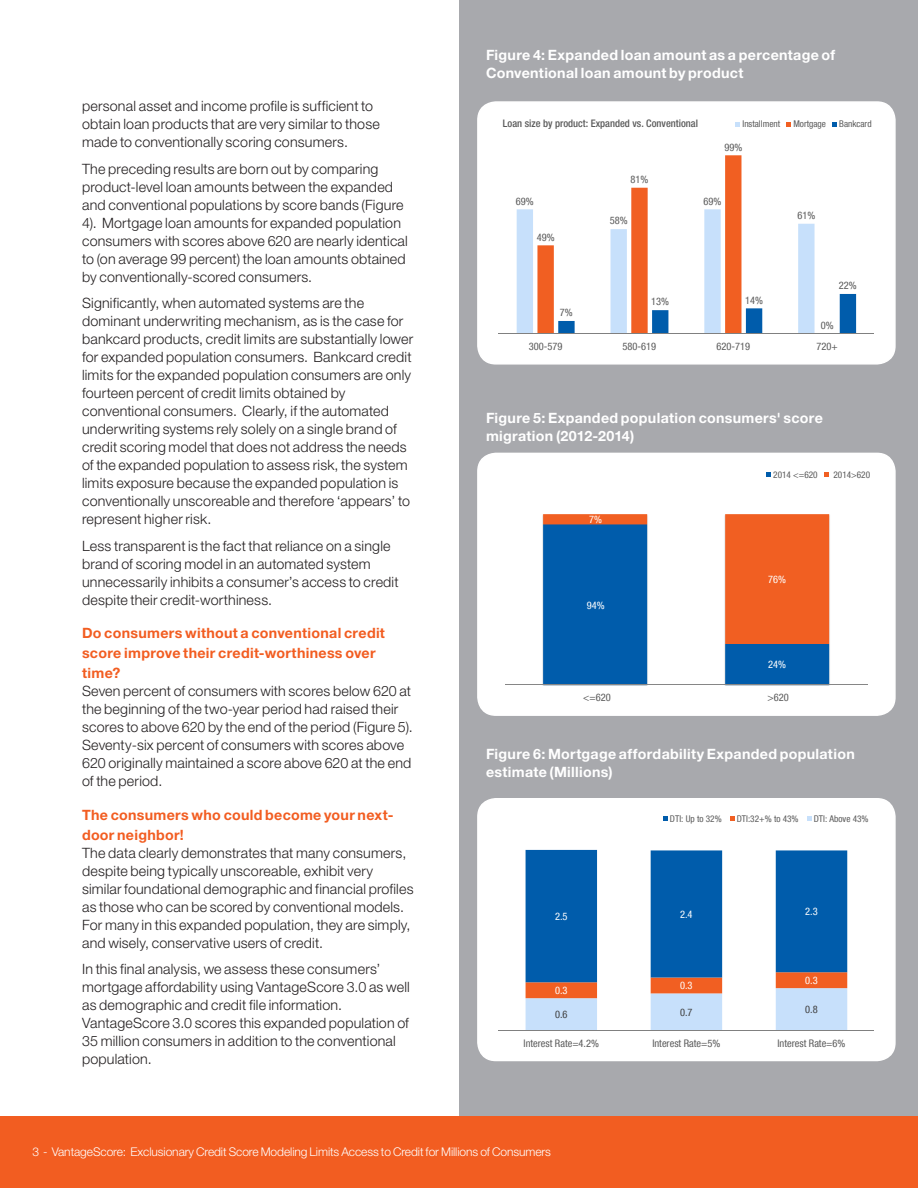
<style>
.page{position:relative;width:918px;height:1188px;background:#fff}
.page>*{position:absolute;margin:0;border:0;box-sizing:border-box;transform-origin:0 0}
.Body{font:300 14.25px/18px "Helvetica Neue LT Std";letter-spacing:.015em;color:#231f20}
.Figure_heading{font:700 14.25px/18px "Helvetica Neue LT Std";letter-spacing:.02em;color:#fff}
.Level_2_heading{font:700 14.25px/20.2px "Helvetica Neue LT Std";letter-spacing:.02em;color:#f25d21}
.Footer_lhs{font:300 12px "Helvetica Neue LT Std";letter-spacing:-.005em;color:#fff}
.t1{font:condensed 10.5px "Helvetica Neue LT Com";color:#595959}
.t2{font:500 condensed 10.5px "Helvetica Neue LT Com";color:#595959}
.t3{font:condensed 10.5px "Helvetica Neue LT Com";color:#fff}
.t4{font:condensed 10.5px "Helvetica Neue LT Com";color:#404040}
.t5{font:condensed 9.3px "Helvetica Neue LT Com";color:#595959}
</style>
<div class="page">
<div style="left:0;top:1116px;width:918px;height:72px;background:#f25d21"></div>
<div style="left:459px;top:0;width:459px;height:1116px;background:#a8a9ad"></div>
<div style="left:478px;top:799px;width:417px;height:261px;background:#fff"></div>
<svg style="left:526px;top:850px;width:321px;height:180px;background:#7ea4ca"></svg>
<hr style="left:499px;top:1030px;width:375px;height:1px;background:#808080">
<svg style="left:663px;top:816px;width:5px;height:5px"></svg>
<svg style="left:730px;top:816px;width:5px;height:5px"></svg>
<svg style="left:807px;top:816px;width:5px;height:5px"></svg>
<div style="left:477px;top:798px;width:419px;height:263px;border:2px solid #fff;border-radius:18px"></div>
<div style="left:478px;top:453px;width:415px;height:262px;background:#fff"></div>
<img style="left:542px;top:513px;width:289px;height:175px">
<hr style="left:505px;top:685px;width:363px;height:1px;background:#868686">
<svg style="left:766px;top:472px;width:5px;height:5px"></svg>
<svg style="left:824px;top:472px;width:5px;height:5px"></svg>
<div style="left:477px;top:453px;width:419px;height:263px;border:2px solid #fff;border-radius:18px"></div>
<div style="left:478px;top:104px;width:415px;height:258px;background:#fff"></div>
<svg style="left:517px;top:155px;width:339px;height:178px;background:#efe5e3"></svg>
<hr style="left:499px;top:333px;width:375px;height:1px;background:#808080">
<svg style="left:736px;top:122px;width:4px;height:5px"></svg>
<svg style="left:786px;top:122px;width:5px;height:5px"></svg>
<svg style="left:832px;top:122px;width:5px;height:5px"></svg>
<div style="left:477px;top:101px;width:419px;height:264px;border:2px solid #fff;border-radius:18px"></div>
<p class="Body" style="left:82px;top:97px;width:299px">personal asset and income profile is sufficient to obtain loan products that are very similar to those made to conventionally scoring consumers.</p>
<p class="Body" style="left:82px;top:160px;width:327px">The preceding results are born out by comparing product-level loan amounts between the expanded and conventional populations by score bands (Figure 4). Mortgage loan amounts for expanded population consumers with scores above 620 are nearly identical to (on average 99 percent) the loan amounts obtained by conventionally-scored consumers.</p>
<p class="Body" style="left:82px;top:294px;width:333px">Significantly, when automated systems are the dominant underwriting mechanism, as is the case for bankcard products, credit limits are substantially lower for expanded population consumers. Bankcard credit limits for the expanded population consumers are only fourteen percent of credit limits obtained by conventional consumers. Clearly, if the automated underwriting systems rely solely on a single brand of credit scoring model that does not address the needs of the expanded population to assess risk, the system limits exposure because the expanded population is conventionally unscoreable and therefore ‘appears’ to represent higher risk.</p>
<p class="Body" style="left:82px;top:537px;width:318px">Less transparent is the fact that reliance on a single brand of scoring model in an automated system unnecessarily inhibits a consumer’s access to credit despite their credit-worthiness.</p>
<p class="Level_2_heading" style="left:82px;top:622px;width:304px">Do consumers without a conventional credit score improve their credit-worthiness over time?</p>
<p class="Body" style="left:82px;top:682px;width:332px">Seven percent of consumers with scores below 620 at the beginning of the two-year period had raised their scores to above 620 by the end of the period (Figure 5).<br>Seventy-six percent of consumers with scores above 620 originally maintained a score above 620 at the end of the period.</p>
<p class="Level_2_heading" style="left:82px;top:804px;width:313px">The consumers who could become your next&shy;door neighbor!</p>
<p class="Body" style="left:82px;top:843px;width:333px">The data clearly demonstrates that many consumers, despite being typically unscoreable, exhibit very similar foundational demographic and financial profiles as those who can be scored by conventional models.<br>For many in this expanded population, they are simply, and wisely, conservative users of credit.</p>
<p class="Body" style="left:82px;top:960px;width:329px">In this final analysis, we assess these consumers’ mortgage affordability using VantageScore 3.0 as well as demographic and credit file information.<br>VantageScore 3.0 scores this expanded population of 35 million consumers in addition to the conventional population.</p>
<p class="Figure_heading" style="left:486px;top:46px;width:351px">Figure 4: Expanded loan amount as a percentage of<br>Conventional loan amount by product</p>
<p class="t2" style="left:503px;top:117px;width:197px">Loan size by product: Expanded vs. Conventional</p>
<p class="t5" style="left:742px;top:118px;width:39px">Installment</p>
<p class="t5" style="left:793px;top:118px;width:34px">Mortgage</p>
<p class="t5" style="left:839px;top:118px;width:34px">Bankcard</p>
<p class="t1" style="left:516px;top:195px;width:19px">69%</p>
<p class="t1" style="left:537px;top:231px;width:19px">49%</p>
<p class="t1" style="left:560px;top:306px;width:14px">7%</p>
<p class="t1" style="left:631px;top:173px;width:19px">81%</p>
<p class="t1" style="left:610px;top:214px;width:19px">58%</p>
<p class="t1" style="left:724px;top:141px;width:19px">99%</p>
<p class="t1" style="left:704px;top:195px;width:19px">69%</p>
<p class="t1" style="left:651px;top:295px;width:19px">13%</p>
<p class="t1" style="left:745px;top:294px;width:19px">14%</p>
<p class="t1" style="left:797px;top:209px;width:19px">61%</p>
<p class="t1" style="left:839px;top:279px;width:19px">22%</p>
<p class="t1" style="left:821px;top:319px;width:14px">0%</p>
<p class="t1" style="left:529px;top:340px;width:35px">300-579</p>
<p class="t1" style="left:623px;top:340px;width:35px">580-619</p>
<p class="t1" style="left:716px;top:340px;width:35px">620-719</p>
<p class="t1" style="left:816px;top:340px;width:23px">720+</p>
<p class="Figure_heading" style="left:486px;top:408px;width:338px">Figure 5: Expanded population consumers' score migration (2012-2014)</p>
<p class="t3" style="left:589px;top:513px;width:14px">7%</p>
<p class="t3" style="left:587px;top:599px;width:19px">94%</p>
<p class="t5" style="left:773px;top:469px;width:46px">2014 &lt;=620</p>
<p class="t5" style="left:834px;top:469px;width:38px">2014&gt;620</p>
<p class="t3" style="left:768px;top:573px;width:19px">76%</p>
<p class="t3" style="left:768px;top:659px;width:19px">24%</p>
<p class="t1" style="left:583px;top:691px;width:29px">&lt;=620</p>
<p class="t1" style="left:768px;top:691px;width:23px">&gt;620</p>
<p class="Figure_heading" style="left:486px;top:744px;width:370px">Figure 6: Mortgage affordability Expanded population estimate (Millions)</p>
<p class="t5" style="left:670px;top:813px;width:53px">DTI: Up to 32%</p>
<p class="t5" style="left:737px;top:813px;width:63px">DTI:32+% to 43%</p>
<p class="t5" style="left:814px;top:813px;width:56px">DTI: Above 43%</p>
<p class="t3" style="left:555px;top:910px;width:14px">2.5</p>
<p class="t3" style="left:680px;top:908px;width:14px">2.4</p>
<p class="t3" style="left:805px;top:905px;width:14px">2.3</p>
<p class="t3" style="left:555px;top:984px;width:14px">0.3</p>
<p class="t3" style="left:680px;top:980px;width:14px">0.3</p>
<p class="t3" style="left:805px;top:974px;width:14px">0.3</p>
<p class="t4" style="left:555px;top:1008px;width:14px">0.6</p>
<p class="t4" style="left:680px;top:1006px;width:14px">0.7</p>
<p class="t4" style="left:805px;top:1003px;width:14px">0.8</p>
<p class="t1" style="left:524px;top:1037px;width:77px">Interest Rate=4.2%</p>
<p class="t1" style="left:652px;top:1037px;width:70px">Interest Rate=5%</p>
<p class="t1" style="left:778px;top:1037px;width:69px">Interest Rate=6%</p>
<p class="Footer_lhs" style="left:32px;top:1144px;width:520px">3 - VantageScore: Exclusionary Credit Score Modeling Limits Access to Credit for Millions of Consumers</p>
</div>
